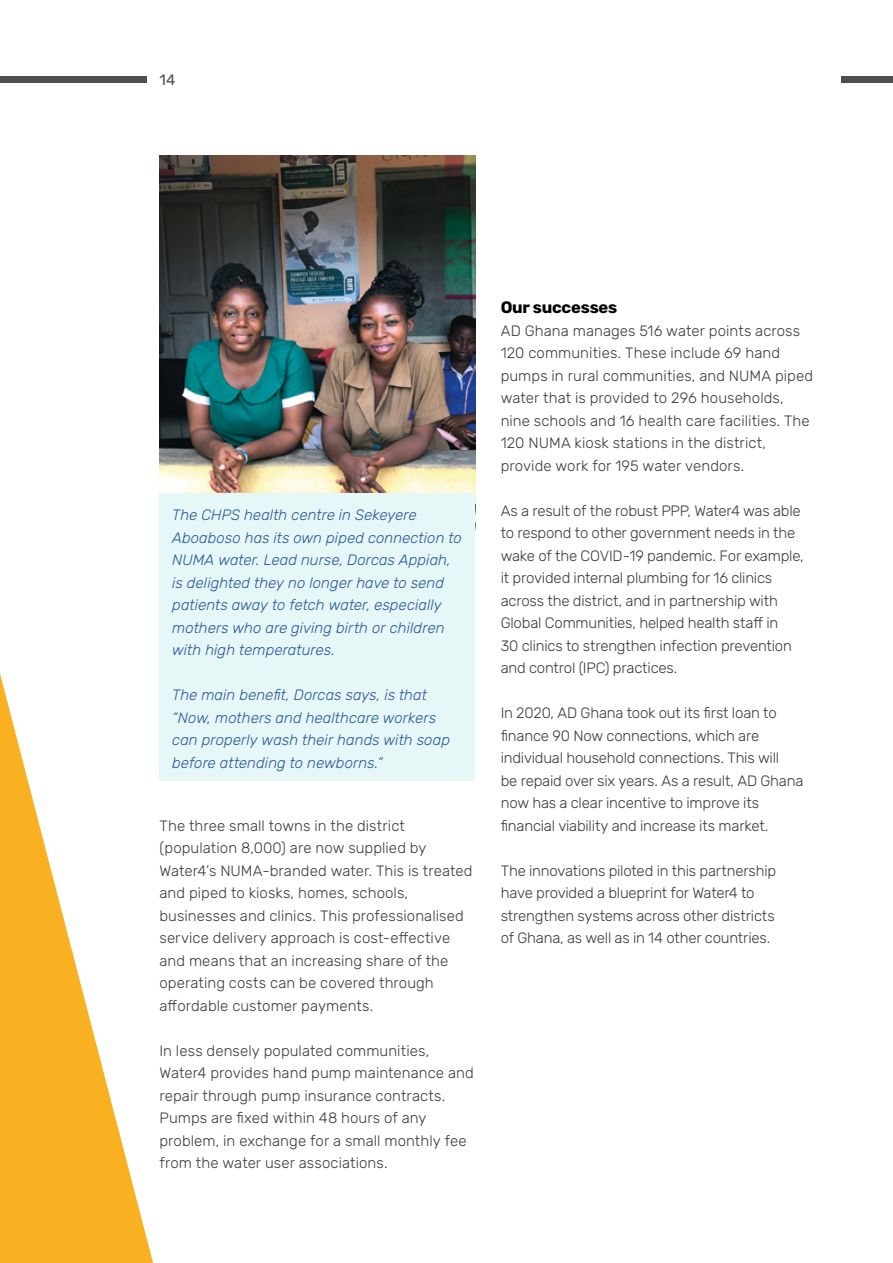
<style>
.page{position:relative;width:893px;height:1263px;background:#fff}
.page>*{position:absolute;margin:0;border:0;box-sizing:border-box;transform-origin:0 0}
._03_Introtekst{font:700 16.5px "Rubik";letter-spacing:-.015em;color:#000}
._04_Body{font:300 15px/22.5px "Rubik";color:#3c3c3b}
._04_Body-2{font:italic 300 15px/22.5px "Rubik";color:#2d569b}
.t1{font:15px "Rubik";color:#4e4e4d}
</style>
<div class="page">
<svg style="left:0;top:674px;width:153px;height:589px"></svg>
<img style="left:159px;top:156px;width:316px;height:337px">
<div style="left:0;top:77px;width:147px;height:6px;background:#4e4e4d"></div>
<div style="left:842px;top:77px;width:51px;height:6px;background:#4e4e4d"></div>
<div style="left:159px;top:493px;width:316px;height:287px;background:#e6f7f7"></div>
<p class="t1" style="left:159px;top:71px;width:17px">14</p>
<p class="_04_Body-2" style="left:172px;top:504px;width:291px">The CHPS health centre in Sekeyere Aboaboso has its own piped connection to NUMA water. Lead nurse, Dorcas Appiah, is delighted they no longer have to send patients away to fetch water, especially mothers who are giving birth or children with high temperatures.</p>
<p class="_04_Body-2" style="left:172px;top:684px;width:279px">The main benefit, Dorcas says, is that “Now, mothers and healthcare workers can properly wash their hands with soap before attending to newborns.”</p>
<p class="_04_Body" style="left:159px;top:815px;width:315px">The three small towns in the district (population 8,000) are now supplied by Water4’s NUMA-branded water. This is treated and piped to kiosks, homes, schools, businesses and clinics. This professionalised service delivery approach is cost-effective and means that an increasing share of the operating costs can be covered through affordable customer payments.</p>
<p class="_04_Body" style="left:159px;top:1040px;width:316px">In less densely populated communities, Water4 provides hand pump maintenance and repair through pump insurance contracts.<br>Pumps are fixed within 48 hours of any problem, in exchange for a small monthly fee from the water user associations.</p>
<p class="_03_Introtekst" style="left:501px;top:298px;width:118px">Our successes</p>
<p class="_04_Body" style="left:501px;top:320px;width:314px">AD Ghana manages 516 water points across 120 communities. These include 69 hand pumps in rural communities, and NUMA piped water that is provided to 296 households, nine schools and 16 health care facilities. The 120 NUMA kiosk stations in the district, provide work for 195 water vendors.</p>
<p class="_04_Body" style="left:501px;top:500px;width:305px">As a result of the robust PPP, Water4 was able to respond to other government needs in the wake of the COVID-19 pandemic. For example, it provided internal plumbing for 16 clinics across the district, and in partnership with Global Communities, helped health staff in<br>30 clinics to strengthen infection prevention and control (IPC) practices.</p>
<p class="_04_Body" style="left:501px;top:702px;width:304px">In 2020, AD Ghana took out its first loan to finance 90 Now connections, which are individual household connections. This will<br>be repaid over six years. As a result, AD Ghana now has a clear incentive to improve its financial viability and increase its market.</p>
<p class="_04_Body" style="left:501px;top:860px;width:277px">The innovations piloted in this partnership have provided a blueprint for Water4 to strengthen systems across other districts of Ghana, as well as in 14 other countries.</p>
</div>
